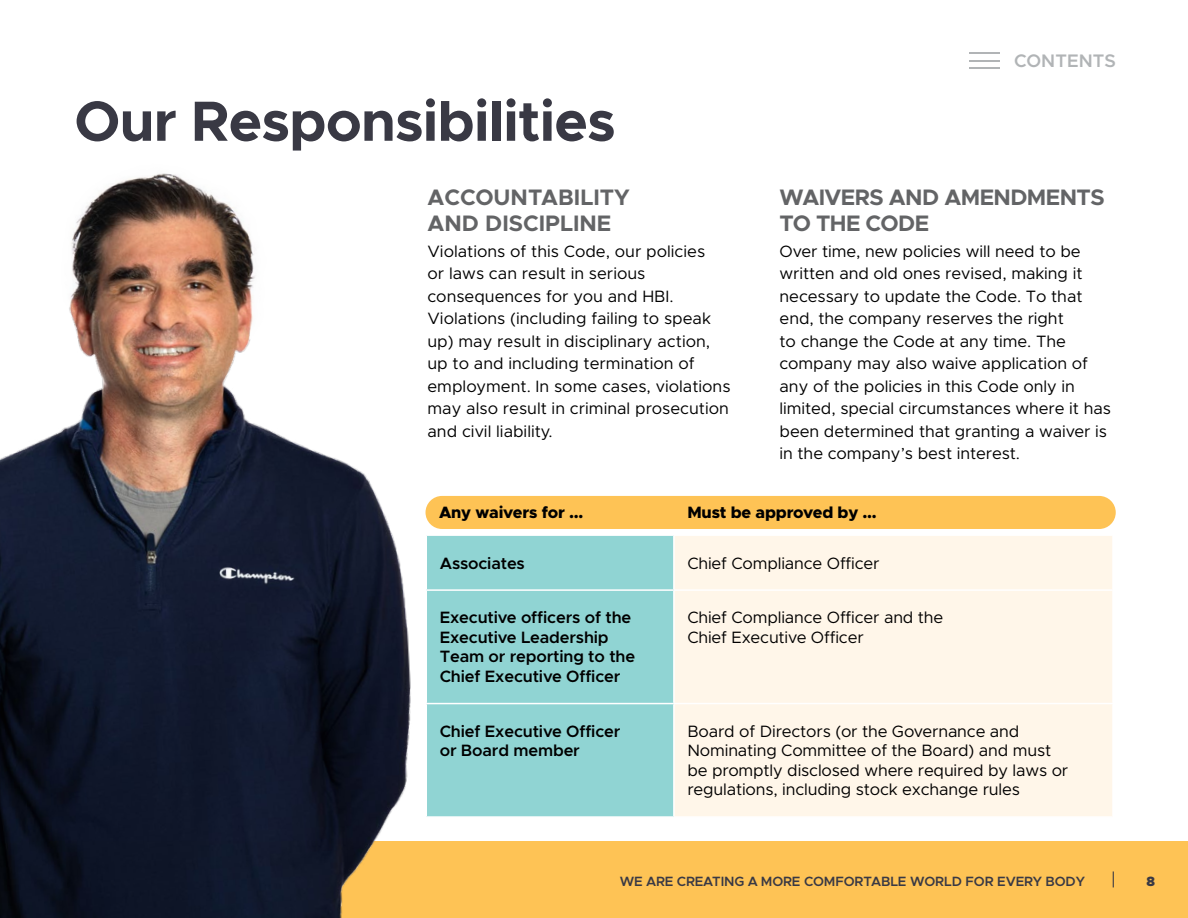
<style>
.page{position:relative;width:1188px;height:918px;background:#fff}
.page>*{position:absolute;margin:0;border:0;box-sizing:border-box;transform-origin:0 0}
.t1{font:700 56.85px "Metropolis";letter-spacing:-.015em;color:#393944}
.t2{font:700 22.5px/25.5px "Metropolis";letter-spacing:-.025em;color:#636466}
.t3{font:700 22.5px/25.5px "Metropolis";color:#636466}
.t4{font:19.5px "Metropolis";color:#393944}
.t5{font:600 18.15px "Metropolis";letter-spacing:.005em;color:#b1b4b6}
.t6{font:16.5px/22.5px "Metropolis";letter-spacing:-.005em;color:#000}
.t7{font:600 16.5px/19.5px "Metropolis";letter-spacing:-.01em;color:#000}
.t8{font:800 16.5px "Metropolis";letter-spacing:-.01em;color:#000}
.t9{font:600 13.5px "Metropolis";letter-spacing:-.01em;color:#393944}
.t10{font:900 13.5px "Metropolis";color:#393944}
</style>
<div class="page">
<div style="left:0;top:841px;width:1188px;height:77px;background:#fec355"></div>
<div style="left:426px;top:496px;width:690px;height:33px;background:#fec355;border-radius:17px"></div>
<div style="left:444px;top:536px;width:229px;height:280px;background:#90d4d3"></div>
<div style="left:675px;top:536px;width:437px;height:280px;background:#fff6e9"></div>
<hr style="left:426px;top:589px;width:248px;height:2px;background:#fff">
<hr style="left:674px;top:589px;width:440px;height:2px;background:#fff">
<hr style="left:426px;top:703px;width:248px;height:1px;background:#fff">
<hr style="left:674px;top:703px;width:440px;height:1px;background:#fff">
<img style="left:0;top:173px;width:444px;height:745px">
<hr style="left:970px;top:52px;width:30px;height:1px;background:#b1b4b6">
<hr style="left:970px;top:60px;width:30px;height:1px;background:#b1b4b6">
<hr style="left:970px;top:68px;width:30px;height:1px;background:#b1b4b6">
<h1 class="t1" style="left:74px;top:85px;width:543px">Our Responsibilities</h1>
<h2 class="t3" style="left:428px;top:185px;width:204px">ACCOUNTABILITY<br>AND DISCIPLINE</h2>
<p class="t6" style="left:428px;top:240px;width:305px">Violations of this Code, our policies<br>or laws can result in serious consequences for you and HBI.<br>Violations (including failing to speak up) may result in disciplinary action, up to and including termination of employment. In some cases, violations may also result in criminal prosecution and civil liability.</p>
<p class="t5" style="left:1014px;top:49px;width:103px">CONTENTS</p>
<h2 class="t2" style="left:780px;top:185px;width:327px">WAIVERS AND AMENDMENTS<br>TO THE CODE</h2>
<p class="t6" style="left:780px;top:240px;width:333px">Over time, new policies will need to be written and old ones revised, making it necessary to update the Code. To that end, the company reserves the right<br>to change the Code at any time. The company may also waive application of any of the policies in this Code only in limited, special circumstances where it has been determined that granting a waiver is in the company’s best interest.</p>
<p class="t8" style="left:439px;top:501px;width:146px">Any waivers for …</p>
<p class="t8" style="left:687px;top:501px;width:191px">Must be approved by …</p>
<p class="t7" style="left:440px;top:553px;width:87px">Associates</p>
<p class="t6" style="left:687px;top:552px;width:194px">Chief Compliance Officer</p>
<p class="t7" style="left:440px;top:608px;width:197px">Executive officers of the<br>Executive Leadership<br>Team or reporting to the<br>Chief Executive Officer</p>
<p class="t6" style="left:687px;top:608px;width:257px;line-height:19.5px">Chief Compliance Officer and the<br>Chief Executive Officer</p>
<p class="t7" style="left:440px;top:722px;width:182px">Chief Executive Officer or Board member</p>
<p class="t6" style="left:687px;top:722px;width:382px;line-height:19.5px">Board of Directors (or the Governance and Nominating Committee of the Board) and must be promptly disclosed where required by laws or regulations, including stock exchange rules</p>
<p class="t9" style="left:620px;top:873px;width:467px">WE ARE CREATING A MORE COMFORTABLE WORLD FOR EVERY BODY</p>
<p class="t4" style="left:1111px;top:867px;width:7px">|</p>
<p class="t10" style="left:1147px;top:872px;width:10px">8</p>
</div>
